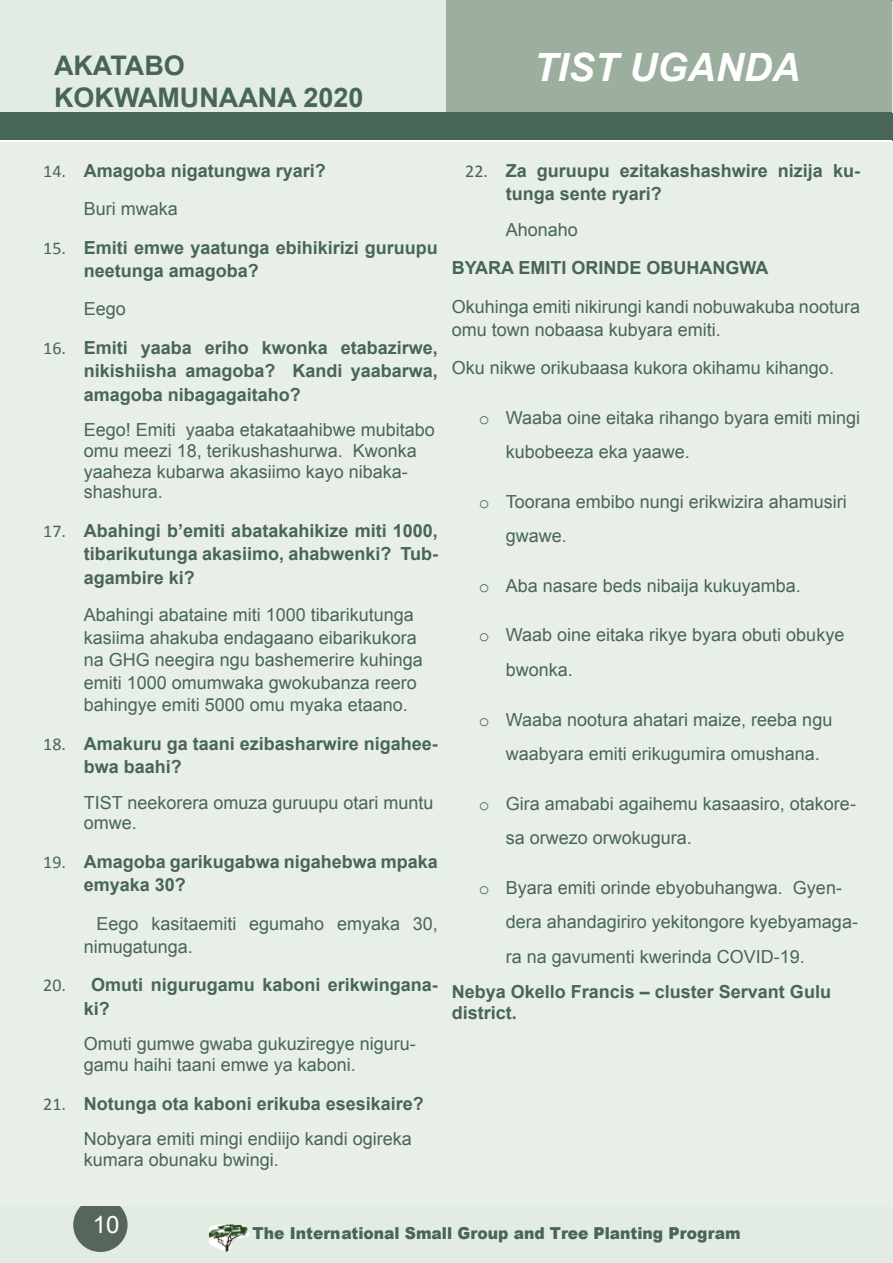
<style>
.page{position:relative;width:893px;height:1263px;background:#fff}
.page>*{position:absolute;margin:0;border:0;box-sizing:border-box;transform-origin:0 0}
.t1{font:italic 700 39px "Arial";color:#fff}
.t2{font:700 27px "Arial";color:#486655}
.t3{font:24px "Arial";color:#fff}
.t4{font:18px/34.5px "Arial";color:#486655}
.t5{font:700 18px/23.4px "Arial";color:#486655}
.t6{font:900 16.5px "Arial";color:#486655;scale:.94 1}
.s1{font-family:"Calibri";font-weight:400}
.s2{font-weight:400}
.s3{font-family:"Calibri"}
.s4{font-weight:700}
.s5{font-family:"Courier New"}
</style>
<div class="page">
<div style="left:0;top:1184px;width:893px;height:79px;background:#e3ece2"></div>
<div style="left:73px;top:1198px;width:55px;height:54px;background:#56665d;border-radius:50%"></div>
<img style="left:209px;top:1224px;width:41px;height:28px">
<div style="left:0;top:142px;width:893px;height:1064px;background:#e8eee8"></div>
<div style="left:0;top:0;width:446px;height:112px;background:#e3ece2"></div>
<div style="left:446px;top:0;width:447px;height:112px;background:#9cae9e"></div>
<div style="left:0;top:112px;width:893px;height:28px;background:#486655"></div>
<h2 class="t2" style="left:54px;top:47px;width:132px">AKATABO</h2>
<h1 class="t1" style="left:534px;top:41px;width:268px">TIST UGANDA</h1>
<h2 class="t2" style="left:54px;top:80px;width:311px">KOKWAMUNAANA 2020</h2>
<p class="t5" style="left:84px;top:152px;width:244px;line-height:38.4px;text-indent:-40px"><span class="s1">14.</span> Amagoba nigatungwa ryari?<br><span class="s2">Buri mwaka</span></p>
<p class="t5" style="left:84px;top:236px;width:356px;text-indent:-40px"><span class="s1">15.</span> Emiti emwe yaatunga ebihikirizi guruupu neetunga amagoba?</p>
<p class="t4" style="left:84px;top:292px;width:44px">Eego</p>
<p class="t5" style="left:84px;top:336px;width:356px;text-align:justify;text-indent:-40px"><span class="s1">16.</span> Emiti yaaba eriho kwonka etabazirwe, nikishiisha amagoba? Kandi yaabarwa, amagoba nibagagaitaho?</p>
<p class="t4" style="left:84px;top:420px;width:353px;line-height:20.7px">Eego! Emiti yaaba etakataahibwe mubitabo omu meezi 18, terikushashurwa. Kwonka yaaheza kubarwa akasiimo kayo nibaka&shy;shashura.</p>
<p class="t5" style="left:84px;top:519px;width:356px;text-align:justify;text-indent:-40px"><span class="s1">17.</span> Abahingi b’emiti abatakahikize miti 1000, tibarikutunga akasiimo, ahabwenki? Tub&shy;agambire ki?</p>
<p class="t4" style="left:84px;top:604px;width:341px;line-height:22.5px">Abahingi abataine miti 1000 tibarikutunga kasiima ahakuba endagaano eibarikukora na GHG neegira ngu bashemerire kuhinga emiti 1000 omumwaka gwokubanza reero bahingye emiti 5000 omu myaka etaano.</p>
<p class="t5" style="left:84px;top:732px;width:356px;text-indent:-40px"><span class="s1">18.</span> Amakuru ga taani ezibasharwire nigahee&shy;bwa baahi?</p>
<p class="t4" style="left:84px;top:792px;width:351px;line-height:20.7px">TIST neekorera omuza guruupu otari muntu omwe.</p>
<p class="t5" style="left:84px;top:850px;width:356px;text-indent:-40px"><span class="s1">19.</span> Amagoba garikugabwa nigahebwa mpaka emyaka 30?</p>
<p class="t4" style="left:84px;top:912px;width:356px;line-height:23.4px;text-indent:13px">Eego kasitaemiti egumaho emyaka 30, nimugatunga.</p>
<p class="t5" style="left:84px;top:974px;width:356px;text-indent:-40px"><span class="s1">20.</span> Omuti nigurugamu kaboni erikwingana&shy;ki?</p>
<p class="t4" style="left:84px;top:1034px;width:334px;line-height:20.7px">Omuti gumwe gwaba gukuziregye niguru&shy;gamu haihi taani emwe ya kaboni.</p>
<p class="t4" style="left:84px;top:1085px;width:342px;line-height:35.7px;text-indent:-40px"><span class="s3">21.</span> <span class="s4">Notunga ota kaboni erikuba esesikaire?<br></span>Nobyara emiti mingi endiijo kandi ogireka</p>
<p class="t4" style="left:84px;top:1142px;width:197px">kumara obunaku bwingi.</p>
<p class="t5" style="left:506px;top:159px;width:356px;text-indent:-40px"><span class="s1">22.</span> Za guruupu ezitakashashwire nizija ku&shy;tunga sente ryari?</p>
<p class="t4" style="left:506px;top:212px;width:74px">Ahonaho</p>
<p class="t5" style="left:452px;top:257px;width:318px">BYARA EMITI ORINDE OBUHANGWA</p>
<p class="t4" style="left:452px;top:295px;width:410px;line-height:23.4px">Okuhinga emiti nikirungi kandi nobuwakuba nootura omu town nobaasa kubyara emiti.</p>
<p class="t4" style="left:452px;top:351px;width:384px">Oku nikwe orikubaasa kukora okihamu kihango.</p>
<p class="t4" style="left:506px;top:401px;width:356px;text-indent:-27px"><span class="s5">o</span> Waaba oine eitaka rihango byara emiti mingi kubobeeza eka yaawe.</p>
<p class="t4" style="left:506px;top:485px;width:343px;text-indent:-27px"><span class="s5">o</span> Toorana embibo nungi erikwizira ahamusiri gwawe.</p>
<p class="t4" style="left:479px;top:569px;width:324px"><span class="s5">o</span> Aba nasare beds nibaija kukuyamba.</p>
<p class="t4" style="left:506px;top:618px;width:340px;text-indent:-27px"><span class="s5">o</span> Waab oine eitaka rikye byara obuti obukye bwonka.</p>
<p class="t4" style="left:506px;top:702px;width:328px;text-indent:-27px"><span class="s5">o</span> Waaba nootura ahatari maize, reeba ngu waabyara emiti erikugumira omushana.</p>
<p class="t4" style="left:506px;top:786px;width:352px;text-indent:-27px"><span class="s5">o</span> Gira amababi agaihemu kasaasiro, otakore&shy;sa orwezo orwokugura.</p>
<p class="t4" style="left:506px;top:870px;width:354px;text-indent:-27px"><span class="s5">o</span> Byara emiti orinde ebyobuhangwa. Gyen&shy;dera ahandagiriro yekitongore kyebyamaga&shy;ra na gavumenti kwerinda COVID-19.</p>
<p class="t5" style="left:452px;top:982px;width:381px;line-height:20.7px">Nebya Okello Francis – cluster Servant Gulu district.</p>
<h3 class="t3" style="left:93px;top:1209px;width:28px">10</h3>
<p class="t6" style="left:252px;top:1221px;width:521px">The International Small Group and Tree Planting Program</p>
</div>
